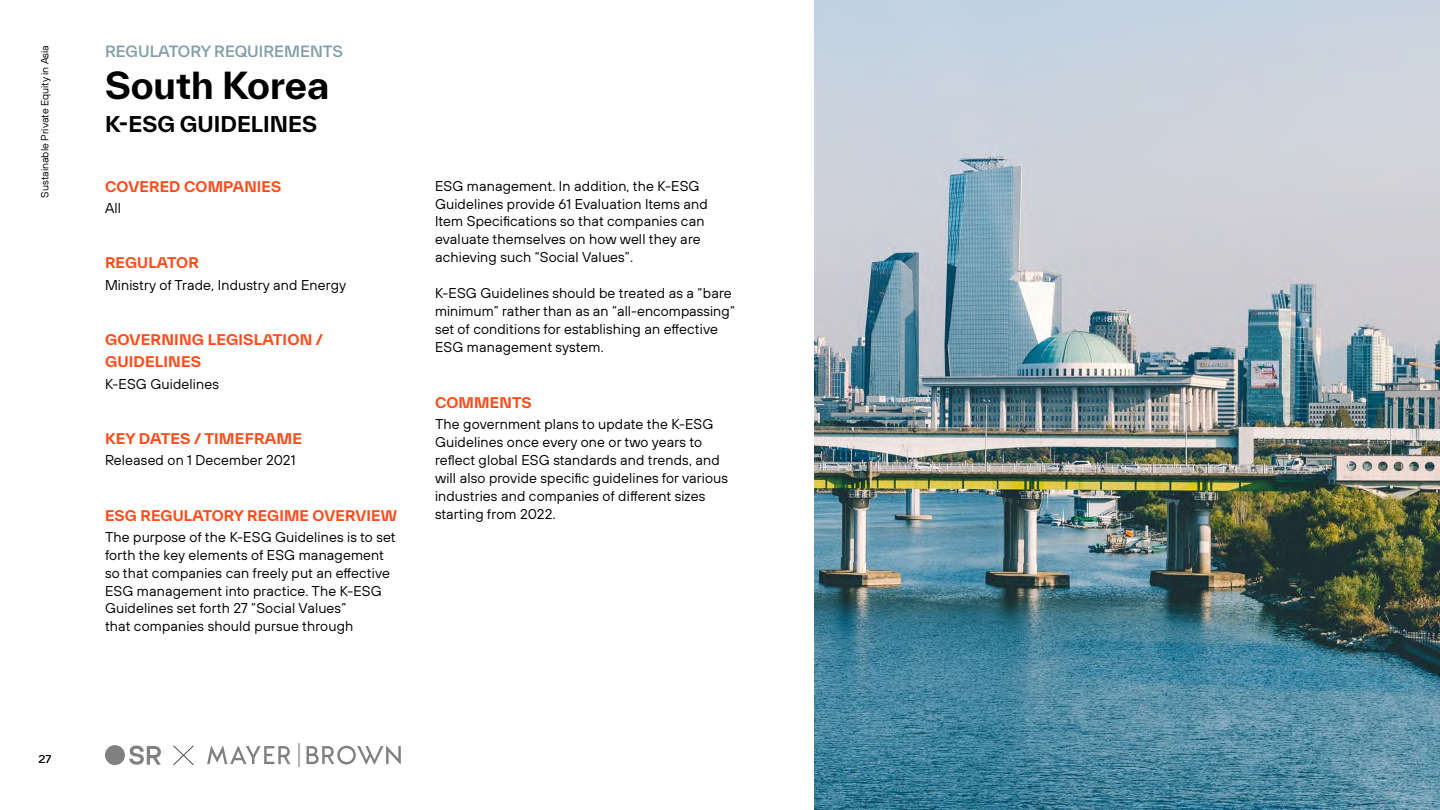
<style>
.page{position:relative;width:1440px;height:810px;background:#fff}
.page>*{position:absolute;margin:0;border:0;box-sizing:border-box;transform-origin:0 0}
.t1{font:700 36px "TWK Everett";color:#000}
.t2{font:700 21px "TWK Everett";color:#000}
.t3{font:500 15px "TWK Everett";color:#809ea6}
.t4{font:14.25px/18px "TT Hoves Pro";letter-spacing:.01em;color:#000}
.t5{font:700 14.25px/22.4px "TWK Everett";letter-spacing:.01em;color:#fd4c1b}
.t6{font:10.5px "TT Hoves Pro";color:#000}
.t7{font:500 10.5px "TWK Everett";color:#000}
</style>
<div class="page">
<svg style="left:207px;top:746px;width:84px;height:18px"></svg>
<svg style="left:307px;top:746px;width:94px;height:19px"></svg>
<svg style="left:298px;top:744px;width:1px;height:23px"></svg>
<svg style="left:173px;top:745px;width:21px;height:21px"></svg>
<div style="left:105px;top:745px;width:20px;height:20px;background:#808080;border-radius:50%"></div>
<svg style="left:129px;top:746px;width:32px;height:19px"></svg>
<img style="left:815px;top:0;width:625px;height:810px">
<p class="t6" style="left:38px;top:198px;width:154px;rotate:-90deg">Sustainable Private Equity in Asia</p>
<p class="t7" style="left:39px;top:752px;width:14px">27</p>
<p class="t3" style="left:105px;top:41px;width:240px">REGULATORY REQUIREMENTS</p>
<h1 class="t1" style="left:105px;top:60px;width:226px">South Korea</h1>
<h2 class="t2" style="left:105px;top:109px;width:214px">K-ESG GUIDELINES</h2>
<p class="t5" style="left:105px;top:175px;width:178px">COVERED COMPANIES</p>
<p class="t4" style="left:105px;top:199px;width:17px">All</p>
<p class="t5" style="left:105px;top:252px;width:95px">REGULATOR</p>
<p class="t4" style="left:105px;top:275px;width:243px">Ministry of Trade, Industry and Energy</p>
<p class="t5" style="left:105px;top:328px;width:220px">GOVERNING LEGISLATION /<br>GUIDELINES</p>
<p class="t4" style="left:105px;top:374px;width:115px">K-ESG Guidelines</p>
<p class="t5" style="left:105px;top:427px;width:199px">KEY DATES / TIMEFRAME</p>
<p class="t4" style="left:105px;top:451px;width:192px">Released on 1 December 2021</p>
<p class="t5" style="left:105px;top:504px;width:294px">ESG REGULATORY REGIME OVERVIEW</p>
<p class="t4" style="left:105px;top:527px;width:292px">The purpose of the K-ESG Guidelines is to set forth the key elements of ESG management so that companies can freely put an effective ESG management into practice. The K-ESG Guidelines set forth 27 “Social Values”<br>that companies should pursue through</p>
<p class="t4" style="left:435px;top:176px;width:274px">ESG management. In addition, the K-ESG Guidelines provide 61 Evaluation Items and Item Specifications so that companies can evaluate themselves on how well they are achieving such “Social Values”.</p>
<p class="t4" style="left:435px;top:284px;width:301px">K-ESG Guidelines should be treated as a “bare minimum” rather than as an “all-encompassing” set of conditions for establishing an effective ESG management system.</p>
<p class="t5" style="left:435px;top:391px;width:98px">COMMENTS</p>
<p class="t4" style="left:435px;top:415px;width:295px">The government plans to update the K-ESG Guidelines once every one or two years to reflect global ESG standards and trends, and will also provide specific guidelines for various industries and companies of different sizes starting from 2022.</p>
</div>
